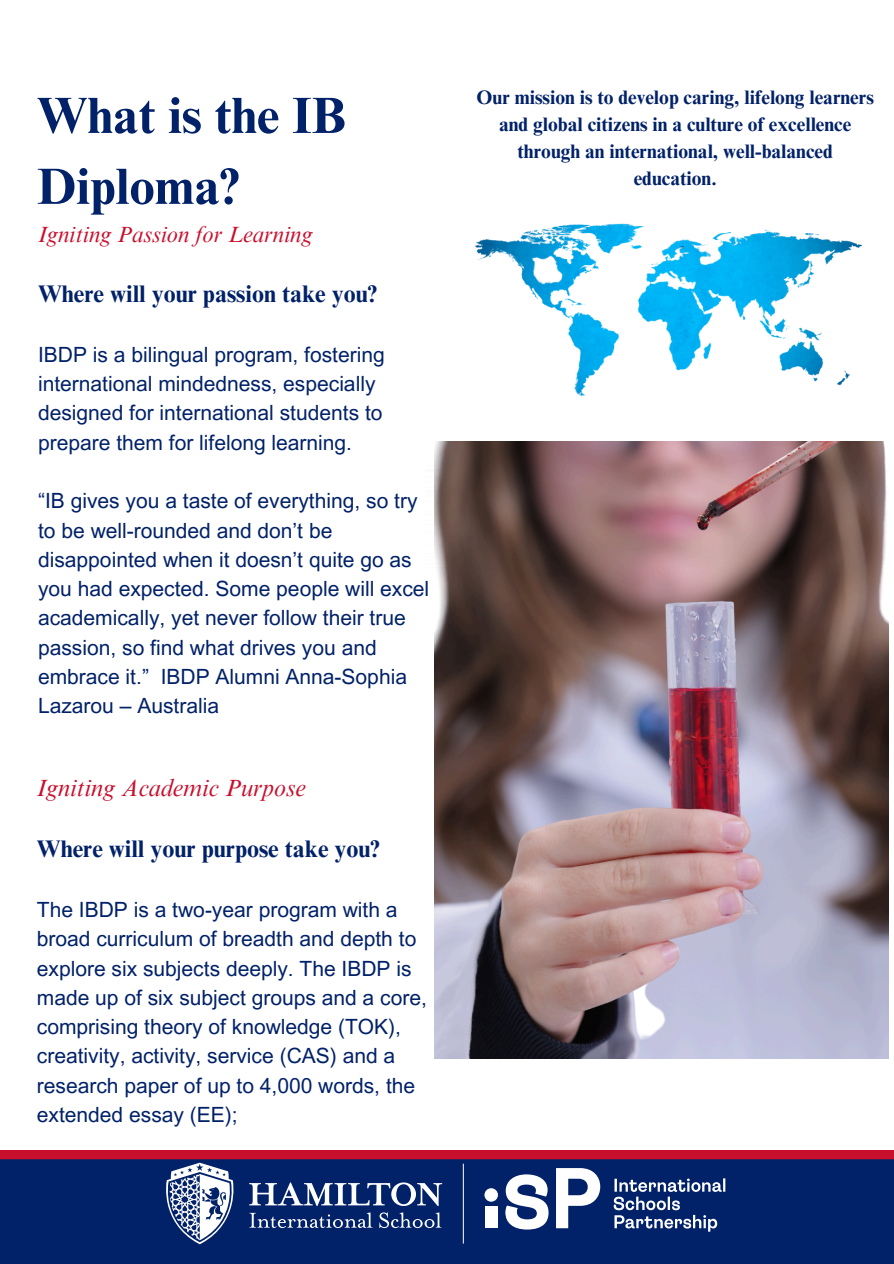
<style>
.page{position:relative;width:894px;height:1264px;background:#fff}
.page>*{position:absolute;margin:0;border:0;box-sizing:border-box;transform-origin:0 0}
.t1{font:700 51px/70.8px "Times NRMT Pro";color:#012169}
.t2{font:700 24px "Times NRMT Pro";color:#012169}
.t3{font:italic 24px "Times NRMT Pro";color:#c8102e}
.t4{font:italic 22.5px "Times NRMT Pro";color:#c8102e}
.t5{font:21px/29.2px "Arial MT Pro";color:#012169}
.t6{font:700 19.5px/27px "Times NRMT Pro";color:#012169;text-align:center}
</style>
<div class="page">
<img style="left:434px;top:441px;width:454px;height:617px">
<img style="left:474px;top:223px;width:389px;height:173px">
<svg style="left:0;top:1154px;width:893px;height:109px"></svg>
<div style="left:485px;top:1206px;width:12px;height:22px;background:#fff"></div>
<div style="left:484px;top:1188px;width:14px;height:13px;background:#fff;border-radius:50%"></div>
<svg style="left:505px;top:1168px;width:95px;height:61px"></svg>
<svg style="left:613px;top:1178px;width:112px;height:53px"></svg>
<hr style="left:463px;top:1163px;width:1px;height:80px;background:#fff">
<svg style="left:249px;top:1212px;width:123px;height:15px"></svg>
<svg style="left:379px;top:1212px;width:62px;height:15px"></svg>
<svg style="left:249px;top:1182px;width:193px;height:23px"></svg>
<svg style="left:165px;top:1162px;width:69px;height:82px"></svg>
<hr style="left:0;top:1150px;width:893px;height:4px;background:#c8102e">
<p class="t1" style="left:37px;top:86px;width:310px">What is the IB<br>Diploma?</p>
<p class="t4" style="left:38px;top:225px;width:276px">Igniting Passion for Learning</p>
<p class="t2" style="left:38px;top:285px;width:340px">Where will your passion take you?</p>
<p class="t5" style="left:38px;top:342px;width:348px">IBDP is a bilingual program, fostering international mindedness, especially designed for international students to prepare them for lifelong learning.</p>
<p class="t5" style="left:38px;top:489px;width:392px">“IB gives you a taste of everything, so try to be well-rounded and don’t be disappointed when it doesn’t quite go as you had expected. Some people will excel academically, yet never follow their true passion, so find what drives you and embrace it.” IBDP Alumni Anna-Sophia Lazarou – Australia</p>
<p class="t3" style="left:37px;top:778px;width:270px">Igniting Academic Purpose</p>
<h3 class="t2" style="left:37px;top:840px;width:344px">Where will your purpose take you?</h3>
<h2 class="t5" style="left:37px;top:897px;width:391px">The IBDP is a two-year program with a broad curriculum of breadth and depth to explore six subjects deeply. The IBDP is made up of six subject groups and a core, comprising theory of knowledge (TOK), creativity, activity, service (CAS) and a research paper of up to 4,000 words, the extended essay (EE);</h2>
<p class="t6" style="left:476px;top:86px;width:399px">Our mission is to develop caring, lifelong learners and global citizens in a culture of excellence through an international, well-balanced education.</p>
</div>
